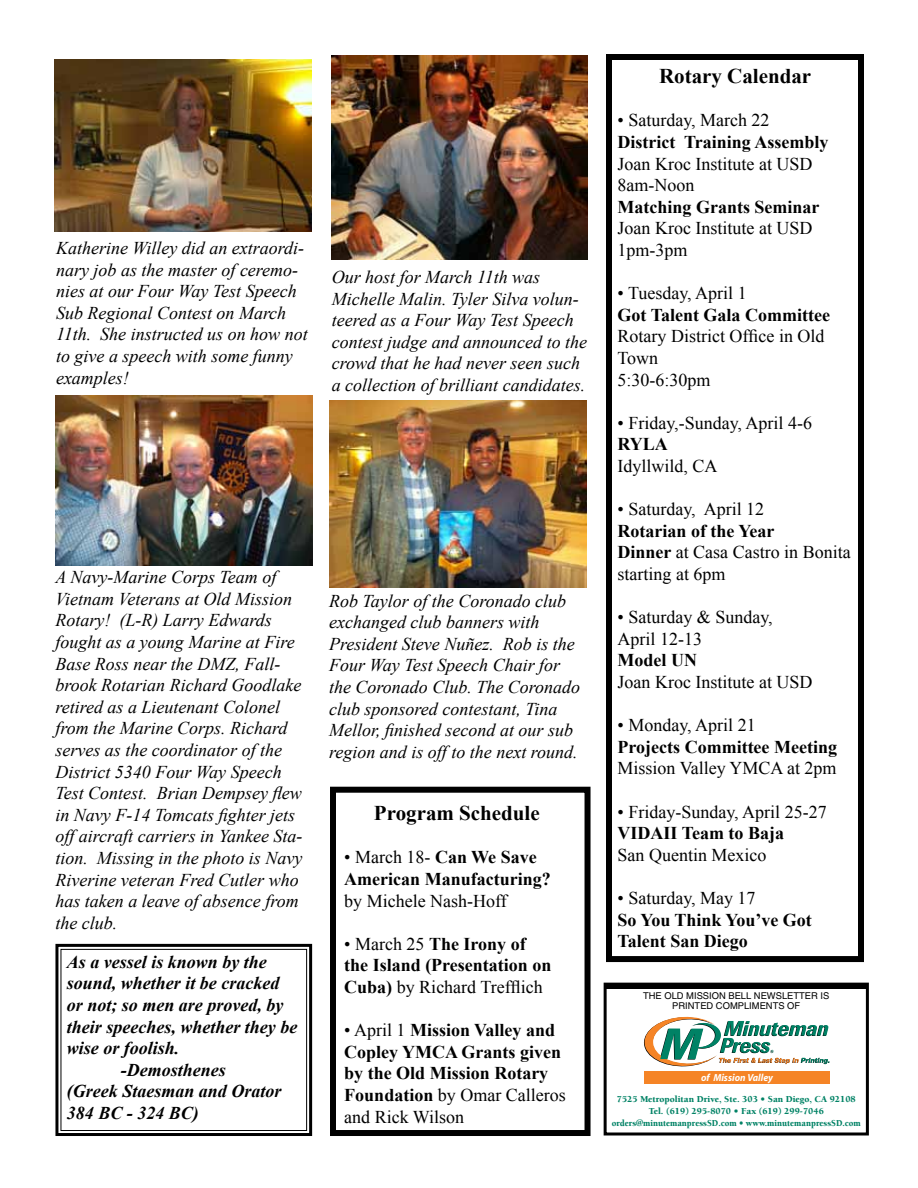
<style>
.page{position:relative;width:918px;height:1188px;background:#fff}
.page>*{position:absolute;margin:0;border:0;box-sizing:border-box;transform-origin:0 0}
.t1{font:700 21px "Times New Roman";color:#000}
.t2{font:italic 18px/21.6px "Times New Roman";color:#000}
.t3{font:18px/21.6px "Times New Roman";color:#000}
.t4{font:700 18px/21.6px "Times New Roman";color:#000}
.t5{font:italic 700 18px "Times New Roman";color:#000}
.t6{font:italic 700 10.2px "Myriad";color:#fff;scale:.95 1}
.t7{font:900 9.3px/11.7px "Berkeley";color:#008265;text-align:center}
.t8{font:9.3px/10.4px "Helvetica";color:#000;text-align:center}
.s1{font-weight:400}
.s2{font-weight:700}
</style>
<div class="page">
<div style="left:606px;top:54px;width:258px;height:908px;border:6px solid #000"></div>
<div style="left:330px;top:787px;width:261px;height:349px;border:6px solid #000"></div>
<svg style="left:55px;top:943px;width:258px;height:193px"></svg>
<div style="left:60px;top:949px;width:247px;height:182px;border:1px solid #000"></div>
<hr style="left:605px;top:984px;width:262px;height:4px;background:#000">
<svg style="left:644px;top:1017px;width:186px;height:49px"></svg>
<div style="left:645px;top:1072px;width:185px;height:12px;background:#f58426"></div>
<div style="left:604px;top:983px;width:265px;height:153px;border:3px solid #000"></div>
<img style="left:332px;top:56px;width:255px;height:204px">
<img style="left:54px;top:59px;width:257px;height:173px">
<img style="left:329px;top:400px;width:257px;height:188px">
<img style="left:55px;top:395px;width:258px;height:170px">
<p class="t2" style="left:56px;top:237px;width:253px">Katherine Willey did an extraordi&shy;nary job as the master of ceremo&shy;nies at our Four Way Test Speech<br>Sub Regional Contest on March<br>11th. She instructed us on how not to give a speech with some funny examples!</p>
<p class="t2" style="left:332px;top:266px;width:257px">Our host for March 11th was<br>Michelle Malin. Tyler Silva volun&shy;teered as a Four Way Test Speech contest judge and announced to the crowd that he had never seen such a collection of brilliant candidates.</p>
<p class="t2" style="left:55px;top:566px;width:249px">A Navy-Marine Corps Team of<br>Vietnam Veterans at Old Mission<br>Rotary! (L-R) Larry Edwards fought as a young Marine at Fire<br>Base Ross near the DMZ, Fall&shy;brook Rotarian Richard Goodlake retired as a Lieutenant Colonel from the Marine Corps. Richard serves as the coordinator of the<br>District 5340 Four Way Speech<br>Test Contest. Brian Dempsey flew in Navy F-14 Tomcats fighter jets off aircraft carriers in Yankee Sta&shy;tion. Missing in the photo is Navy<br>Riverine veteran Fred Cutler who has taken a leave of absence from the club.</p>
<p class="t5" style="left:67px;top:949px;width:202px">As a vessel is known by the</p>
<p class="t5" style="left:67px;top:971px;width:214px">sound, whether it be cracked</p>
<p class="t5" style="left:67px;top:992px;width:218px">or not; so men are proved, by</p>
<p class="t5" style="left:67px;top:1014px;width:232px">their speeches, whether they be</p>
<p class="t5" style="left:67px;top:1036px;width:114px">wise or foolish.</p>
<p class="t5" style="left:121px;top:1057px;width:106px">-Demosthenes</p>
<p class="t5" style="left:67px;top:1079px;width:216px">(Greek Staesman and Orator</p>
<p class="t5" style="left:67px;top:1100px;width:134px">384 BC - 324 BC)</p>
<p class="t2" style="left:329px;top:589px;width:253px">Rob Taylor of the Coronado club exchanged club banners with<br>President Steve Nuñez. Rob is the<br>Four Way Test Speech Chair for the Coronado Club. The Coronado club sponsored contestant, Tina<br>Mellor, finished second at our sub region and is off to the next round.</p>
<p class="t1" style="left:374px;top:799px;width:167px">Program Schedule</p>
<p class="t4" style="left:344px;top:846px;width:208px"><span class="s1">• March 18-</span> Can We Save<br>American Manufacturing?</p>
<p class="t3" style="left:344px;top:890px;width:164px">by Michele Nash-Hoff</p>
<p class="t4" style="left:344px;top:933px;width:209px"><span class="s1">• March 25</span> The Irony of the Island (Presentation on<br>Cuba) <span class="s1">by Richard Trefflich</span></p>
<p class="t4" style="left:344px;top:1019px;width:223px"><span class="s1">• April 1</span> Mission Valley and<br>Copley YMCA Grants given by the Old Mission Rotary<br>Foundation <span class="s1">by Omar Calleros and Rick Wilson</span></p>
<p class="t1" style="left:659px;top:62px;width:154px">Rotary Calendar</p>
<p class="t3" style="left:618px;top:109px;width:154px">• Saturday, March 22</p>
<p class="t4" style="left:618px;top:131px;width:212px">District Training Assembly</p>
<p class="t3" style="left:618px;top:153px;width:196px">Joan Kroc Institute at USD<br>8am-Noon</p>
<p class="t4" style="left:618px;top:196px;width:203px">Matching Grants Seminar</p>
<p class="t3" style="left:618px;top:217px;width:196px">Joan Kroc Institute at USD<br>1pm-3pm</p>
<p class="t3" style="left:618px;top:282px;width:131px">• Tuesday, April 1</p>
<p class="t4" style="left:618px;top:304px;width:214px">Got Talent Gala Committee</p>
<p class="t3" style="left:618px;top:325px;width:208px">Rotary District Office in Old<br>Town<br>5:30-6:30pm</p>
<p class="t3" style="left:618px;top:412px;width:196px">• Friday,-Sunday, April 4-6</p>
<p class="t4" style="left:618px;top:433px;width:52px">RYLA</p>
<p class="t3" style="left:618px;top:455px;width:102px">Idyllwild, CA</p>
<p class="t3" style="left:618px;top:498px;width:148px">• Saturday, April 12</p>
<p class="t3" style="left:618px;top:520px;width:235px"><span class="s2">Rotarian of the Year<br>Dinner</span> at Casa Castro in Bonita starting at 6pm</p>
<p class="t3" style="left:618px;top:606px;width:157px">• Saturday &amp; Sunday,<br>April 12-13</p>
<p class="t4" style="left:618px;top:649px;width:81px">Model UN</p>
<p class="t3" style="left:618px;top:671px;width:196px">Joan Kroc Institute at USD</p>
<p class="t3" style="left:618px;top:714px;width:140px">• Monday, April 21</p>
<p class="t4" style="left:618px;top:736px;width:221px">Projects Committee Meeting</p>
<p class="t3" style="left:618px;top:757px;width:221px">Mission Valley YMCA at 2pm</p>
<p class="t3" style="left:618px;top:801px;width:211px">• Friday-Sunday, April 25-27</p>
<p class="t4" style="left:618px;top:822px;width:168px">VIDAII Team to Baja</p>
<p class="t3" style="left:618px;top:844px;width:150px">San Quentin Mexico</p>
<p class="t3" style="left:618px;top:887px;width:140px">• Saturday, May 17</p>
<p class="t4" style="left:618px;top:908px;width:196px">So You Think You’ve Got<br>Talent San Diego</p>
<p class="t8" style="left:643px;top:991px;width:188px">THE OLD MISSION BELL NEWSLETTER IS<br>PRINTED COMPLIMENTS OF</p>
<p class="t6" style="left:701px;top:1072px;width:77px">of Mission Valley</p>
<p class="t7" style="left:612px;top:1094px;width:251px">7525 Metropolitan Drive, Ste. 303 • San Diego, CA 92108<br>Tel. (619) 295-8070 • Fax (619) 299-7046 orders@minutemanpressSD.com • www.minutemanpressSD.com</p>
</div>
